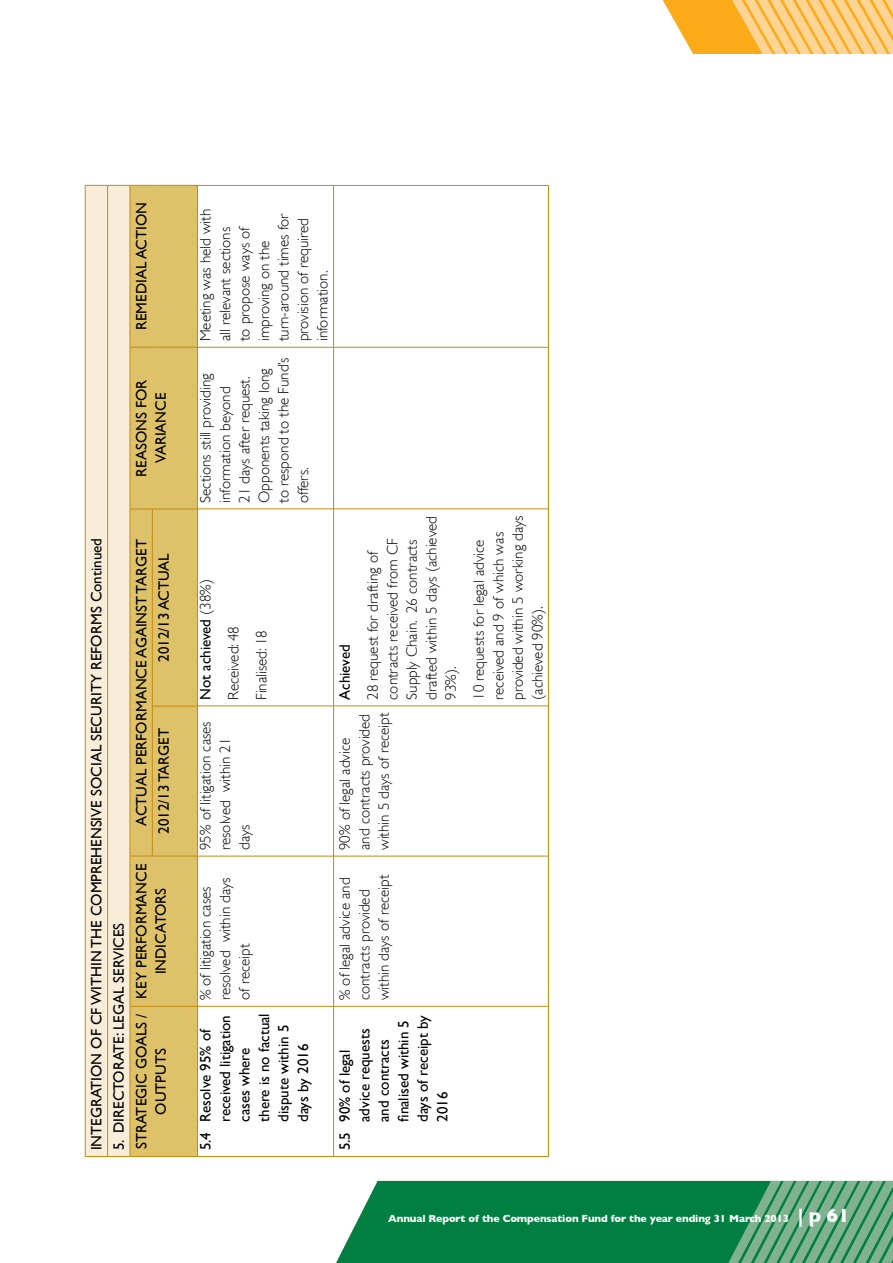
<style>
.page{position:relative;width:893px;height:1263px;background:#fff}
.page>*{position:absolute;margin:0;border:0;box-sizing:border-box;transform-origin:0 0}
.t1{font:300 15px/19.5px "Gill Sans";color:#000}
.t2{font:15px/19.5px "Gill Sans";color:#000}
.t3{font:700 10.5px "Gill Sans";letter-spacing:-.01em;color:#fff}
.s1{font-weight:400}
.s2{font-size:19.5px}
</style>
<div class="page">
<svg style="left:663px;top:0;width:230px;height:54px;background:#fdc464"></svg>
<div style="left:336px;top:1181px;width:392px;height:82px;background:#007f41"></div>
<svg style="left:728px;top:1181px;width:165px;height:82px;background:#57a176"></svg>
<hr style="left:194px;top:1156px;width:139px;height:1px;background:#c58a10">
<hr style="left:194px;top:1006px;width:139px;height:1px;background:#c58a10">
<hr style="left:194px;top:856px;width:139px;height:1px;background:#c58a10">
<hr style="left:194px;top:706px;width:139px;height:1px;background:#c58a10">
<hr style="left:194px;top:509px;width:139px;height:1px;background:#c58a10">
<hr style="left:194px;top:347px;width:139px;height:1px;background:#c58a10">
<hr style="left:194px;top:185px;width:139px;height:1px;background:#c58a10">
<hr style="left:333px;top:1006px;width:1px;height:151px;background:#c58a10">
<hr style="left:334px;top:1156px;width:214px;height:1px;background:#c58a10">
<hr style="left:333px;top:856px;width:1px;height:150px;background:#c58a10">
<hr style="left:334px;top:1006px;width:214px;height:1px;background:#c58a10">
<hr style="left:333px;top:706px;width:1px;height:150px;background:#c58a10">
<hr style="left:334px;top:856px;width:214px;height:1px;background:#c58a10">
<hr style="left:333px;top:509px;width:1px;height:197px;background:#c58a10">
<hr style="left:334px;top:706px;width:214px;height:1px;background:#c58a10">
<hr style="left:333px;top:347px;width:1px;height:162px;background:#c58a10">
<hr style="left:334px;top:509px;width:214px;height:1px;background:#c58a10">
<hr style="left:333px;top:185px;width:1px;height:162px;background:#c58a10">
<hr style="left:334px;top:347px;width:214px;height:1px;background:#c58a10">
<hr style="left:334px;top:185px;width:214px;height:1px;background:#c58a10">
<hr style="left:548px;top:1006px;width:1px;height:151px;background:#c58a10">
<hr style="left:548px;top:856px;width:1px;height:150px;background:#c58a10">
<hr style="left:548px;top:706px;width:1px;height:150px;background:#c58a10">
<hr style="left:548px;top:509px;width:1px;height:197px;background:#c58a10">
<hr style="left:548px;top:347px;width:1px;height:162px;background:#c58a10">
<hr style="left:548px;top:185px;width:1px;height:162px;background:#c58a10">
<div style="left:152px;top:186px;width:45px;height:970px;background:#dec26a"></div>
<svg style="left:85px;top:185px;width:67px;height:972px;background:#ecdaab"></svg>
<hr style="left:152px;top:1156px;width:45px;height:1px;background:#c58a10">
<hr style="left:152px;top:1006px;width:45px;height:1px;background:#c58a10">
<hr style="left:152px;top:706px;width:1px;height:150px;background:#c58a10">
<hr style="left:153px;top:856px;width:44px;height:1px;background:#c58a10">
<hr style="left:152px;top:509px;width:1px;height:197px;background:#c58a10">
<hr style="left:153px;top:706px;width:44px;height:1px;background:#c58a10">
<hr style="left:153px;top:509px;width:44px;height:1px;background:#c58a10">
<hr style="left:152px;top:347px;width:45px;height:1px;background:#c58a10">
<hr style="left:152px;top:185px;width:45px;height:1px;background:#c58a10">
<hr style="left:197px;top:1006px;width:1px;height:151px;background:#c58a10">
<hr style="left:197px;top:856px;width:1px;height:150px;background:#c58a10">
<hr style="left:197px;top:706px;width:1px;height:150px;background:#c58a10">
<hr style="left:197px;top:509px;width:1px;height:197px;background:#c58a10">
<hr style="left:197px;top:347px;width:1px;height:162px;background:#c58a10">
<hr style="left:197px;top:185px;width:1px;height:162px;background:#c58a10">
<p class="t2" style="left:131px;top:330px;width:127px;rotate:-90deg">Remedial Action</p>
<p class="t2" style="left:131px;top:477px;width:97px;text-align:center;rotate:-90deg">Reasons for<br>Variance</p>
<p class="t2" style="left:87px;top:1150px;width:614px;rotate:-90deg">INTEGRATION OF CF WITHIN THE COMPREHENSIVE SOCIAL SECURITY REFORMS Continued</p>
<p class="t2" style="left:131px;top:826px;width:287px;rotate:-90deg">Actual Performance against Target</p>
<p class="t2" style="left:154px;top:662px;width:109px;rotate:-90deg">2012/13 Actual</p>
<p class="t2" style="left:154px;top:834px;width:107px;rotate:-90deg">2012/13 Target</p>
<p class="t2" style="left:131px;top:998px;width:135px;text-align:center;rotate:-90deg">Key Performance<br>Indicators</p>
<p class="t2" style="left:108px;top:1150px;width:229px;line-height:22.4px;rotate:-90deg">5. DIRECTORATE: LEGAL SERVICES<br>Strategic Goals /</p>
<p class="t2" style="left:151px;top:1114px;width:66px;rotate:-90deg">Outputs</p>
<p class="t1" style="left:196px;top:341px;width:134px;rotate:-90deg">Meeting was held with all relevant sections<br>to propose ways of improving on the turn-around times for provision of required information.</p>
<p class="t1" style="left:196px;top:503px;width:147px;rotate:-90deg">Sections still providing information beyond<br>21 days after request.<br>Opponents taking long to respond to the Fund’s offers.</p>
<p class="t1" style="left:192px;top:700px;width:122px;line-height:28px;rotate:-90deg"><span class="s1">Not achieved</span> (38%)<br>Received: 48<br>Finalised: 18</p>
<p class="t1" style="left:196px;top:850px;width:130px;rotate:-90deg">95% of litigation cases resolved within 21 days</p>
<p class="t1" style="left:196px;top:1000px;width:124px;rotate:-90deg">% of litigation cases resolved within days of receipt</p>
<p class="t2" style="left:196px;top:1122px;width:110px;text-indent:-28px;rotate:-90deg">5.4 Resolve 95% of received litigation cases where there is no factual dispute within 5 days by 2016</p>
<p class="t2" style="left:335px;top:700px;width:57px;rotate:-90deg">Achieved</p>
<p class="t1" style="left:363px;top:700px;width:185px;rotate:-90deg">28 request for drafting of contracts received from CF<br>Supply Chain. 26 contracts drafted within 5 days (achieved<br>93%).</p>
<p class="t1" style="left:469px;top:700px;width:186px;rotate:-90deg">10 requests for legal advice received and 9 of which was provided within 5 working days (achieved 90%).</p>
<p class="t1" style="left:335px;top:850px;width:139px;rotate:-90deg">90% of legal advice<br>and contracts provided within 5 days of receipt</p>
<p class="t1" style="left:335px;top:1000px;width:127px;rotate:-90deg">% of legal advice and contracts provided within days of receipt</p>
<p class="t2" style="left:335px;top:1122px;width:108px;text-indent:-28px;rotate:-90deg">5.5 90% of legal advice requests and contracts finalised within 5 days of receipt by<br>2016</p>
<p class="t3" style="left:388px;top:1213px;width:463px">Annual Report of the Compensation Fund for the year ending 31 March 2013 <span class="s2">| p 61</span></p>
</div>
